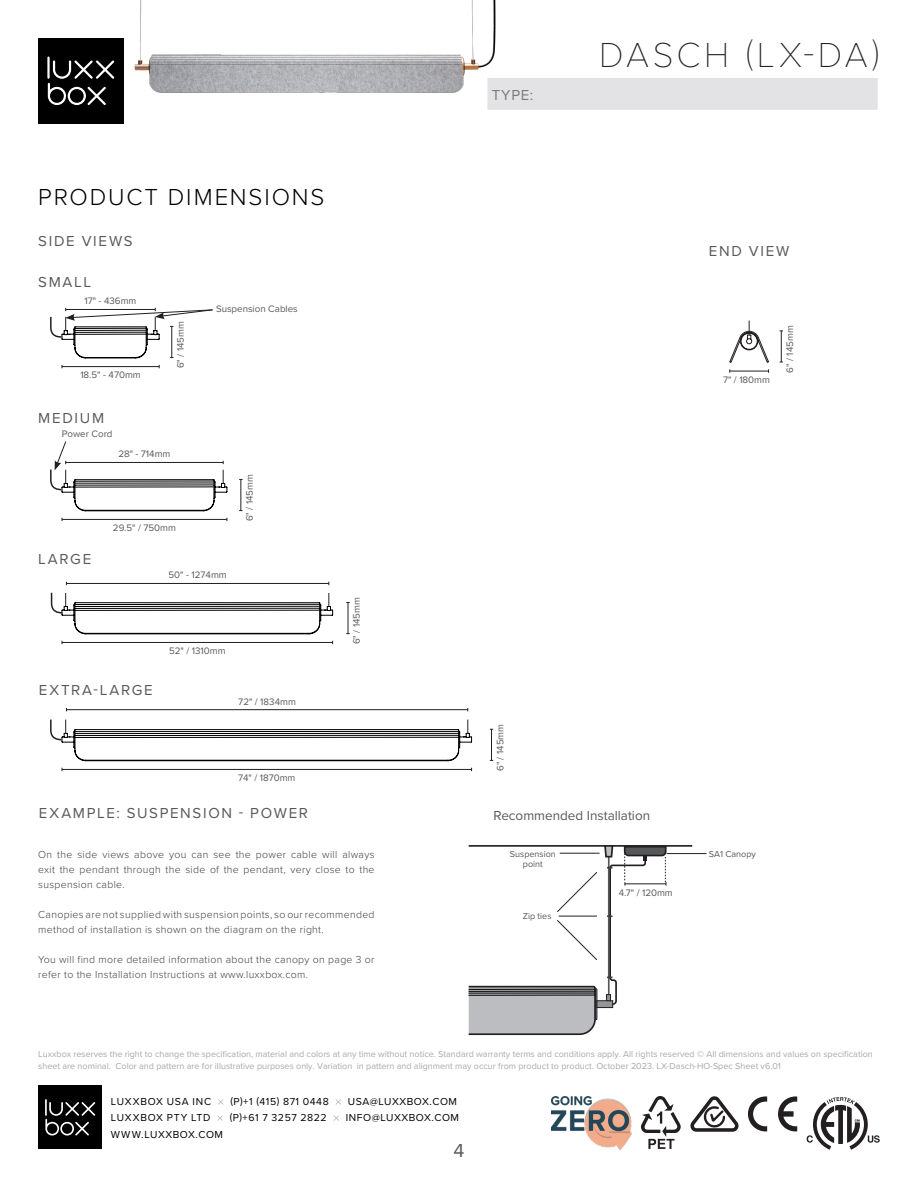
<style>
.page{position:relative;width:918px;height:1188px;background:#fff}
.page>*{position:absolute;margin:0;border:0;box-sizing:border-box;transform-origin:0 0}
.t1{font:100 36px "Proxima Nova T";letter-spacing:.095em;color:#231f20}
.Main_Header_Title_Scale_to_box{font:300 24px "Proxima Nova";letter-spacing:.08em;color:#000}
.t2{font:19.5px "Proxima Nova";color:#58595b}
.Body_Text_Heading{font:15px "Proxima Nova";letter-spacing:.115em;color:#58595b}
.Body_Subtext_6pt{font:13.5px "Proxima Nova";color:#58595b}
.Body_Text{font:300 10.5px/15px "Proxima Nova";letter-spacing:.03em;color:#3e3e3f}
.t3{font:10.5px "Proxima Nova";letter-spacing:.05em;color:#000}
.t4{font:10.5px "Proxima Nova";letter-spacing:.07em;color:#000}
.Body_Subtext_6pt-2{font:9.75px "Proxima Nova";color:#58595b}
.t5{font:9px/12px "Proxima Nova";color:#a8a9ad}
.Body_Subtext_6pt-3{font:9px "Proxima Nova";color:#58595b}
</style>
<div class="page">
<svg style="left:218px;top:1099px;width:5px;height:6px"></svg>
<svg style="left:336px;top:1099px;width:5px;height:6px"></svg>
<svg style="left:217px;top:1115px;width:6px;height:6px"></svg>
<svg style="left:334px;top:1115px;width:5px;height:6px"></svg>
<div style="left:38px;top:1085px;width:64px;height:64px;background:#000"></div>
<svg style="left:45px;top:1099px;width:50px;height:37px"></svg>
<svg style="left:641px;top:1096px;width:40px;height:53px"></svg>
<svg style="left:748px;top:1096px;width:19px;height:35px"></svg>
<svg style="left:778px;top:1096px;width:19px;height:35px"></svg>
<svg style="left:690px;top:1096px;width:49px;height:36px"></svg>
<img style="left:551px;top:1096px;width:81px;height:53px">
<svg style="left:807px;top:1097px;width:73px;height:53px"></svg>
<img style="left:113px;top:0;width:383px;height:124px">
<div style="left:38px;top:38px;width:85px;height:85px;background:#000"></div>
<svg style="left:48px;top:60px;width:66px;height:45px"></svg>
<hr style="left:47px;top:57px;width:3px;height:22px;background:#fff">
<div style="left:487px;top:77px;width:391px;height:34px;background:#e3e3e5"></div>
<div style="left:486px;top:76px;width:393px;height:35px;border:2px solid #fff"></div>
<hr style="left:781px;top:331px;width:1px;height:31px;background:#231f20">
<svg style="left:729px;top:321px;width:40px;height:52px"></svg>
<hr style="left:62px;top:366px;width:97px;height:1px;background:#231f20">
<svg style="left:50px;top:308px;width:163px;height:51px"></svg>
<svg style="left:77px;top:331px;width:10px;height:6px"></svg>
<svg style="left:134px;top:331px;width:10px;height:6px"></svg>
<hr style="left:75px;top:328px;width:71px;height:1px;background:#000">
<hr style="left:75px;top:330px;width:71px;height:1px;background:#000">
<hr style="left:75px;top:332px;width:71px;height:1px;background:#000">
<hr style="left:75px;top:334px;width:71px;height:1px;background:#000">
<hr style="left:62px;top:519px;width:165px;height:1px;background:#231f20">
<hr style="left:240px;top:479px;width:1px;height:32px;background:#231f20">
<svg style="left:50px;top:441px;width:178px;height:71px"></svg>
<div style="left:77px;top:482px;width:10px;height:7px;background:#9b9b9b"></div>
<div style="left:201px;top:482px;width:10px;height:7px;background:#6a6a6a"></div>
<hr style="left:75px;top:481px;width:139px;height:1px;background:#000">
<hr style="left:75px;top:483px;width:138px;height:1px;background:#000">
<hr style="left:75px;top:485px;width:138px;height:1px;background:#000">
<hr style="left:75px;top:487px;width:138px;height:1px;background:#000">
<hr style="left:62px;top:642px;width:271px;height:1px;background:#231f20">
<hr style="left:66px;top:583px;width:263px;height:1px;background:#231f20">
<hr style="left:348px;top:602px;width:1px;height:32px;background:#231f20">
<svg style="left:50px;top:592px;width:283px;height:43px"></svg>
<svg style="left:77px;top:607px;width:11px;height:6px"></svg>
<div style="left:307px;top:605px;width:10px;height:7px;background:#b6b6b6"></div>
<hr style="left:75px;top:604px;width:245px;height:1px;background:#000">
<hr style="left:75px;top:606px;width:245px;height:1px;background:#000">
<hr style="left:75px;top:608px;width:245px;height:1px;background:#000">
<hr style="left:75px;top:610px;width:245px;height:1px;background:#000">
<hr style="left:62px;top:769px;width:410px;height:1px;background:#231f20">
<hr style="left:66px;top:709px;width:402px;height:1px;background:#231f20">
<hr style="left:491px;top:729px;width:1px;height:31px;background:#231f20">
<svg style="left:50px;top:719px;width:422px;height:42px"></svg>
<div style="left:78px;top:732px;width:10px;height:8px;background:#f4f4f4"></div>
<svg style="left:446px;top:732px;width:10px;height:8px"></svg>
<hr style="left:75px;top:731px;width:384px;height:1px;background:#000">
<hr style="left:75px;top:733px;width:384px;height:1px;background:#000">
<hr style="left:75px;top:735px;width:384px;height:1px;background:#000">
<hr style="left:75px;top:737px;width:384px;height:1px;background:#000">
<hr style="left:469px;top:845px;width:223px;height:2px;background:#231f20">
<div style="left:597px;top:1001px;width:16px;height:7px;background:#939598"></div>
<div style="left:597px;top:1000px;width:16px;height:8px;border:1px solid #231f20"></div>
<svg style="left:468px;top:985px;width:129px;height:51px;background:#adaeb1"></svg>
<svg style="left:557px;top:872px;width:40px;height:40px"></svg>
<svg style="left:557px;top:920px;width:40px;height:40px"></svg>
<hr style="left:559px;top:916px;width:38px;height:1px;background:#231f20">
<hr style="left:560px;top:853px;width:40px;height:1px;background:#231f20">
<hr style="left:667px;top:853px;width:39px;height:1px;background:#231f20">
<svg style="left:603px;top:846px;width:64px;height:160px"></svg>
<hr style="left:469px;top:989px;width:126px;height:1px;background:#000">
<hr style="left:469px;top:991px;width:126px;height:1px;background:#000">
<hr style="left:469px;top:993px;width:126px;height:1px;background:#000">
<hr style="left:469px;top:995px;width:126px;height:1px;background:#000">
<p class="Main_Header_Title_Scale_to_box" style="left:38px;top:179px;width:288px">PRODUCT DIMENSIONS</p>
<p class="Body_Text_Heading" style="left:38px;top:230px;width:96px">SIDE VIEWS</p>
<p class="Body_Text_Heading" style="left:38px;top:271px;width:54px">SMALL</p>
<p class="Body_Subtext_6pt-2" style="left:84px;top:294px;width:54px">17" - 436mm</p>
<p class="Body_Subtext_6pt-2" style="left:80px;top:367px;width:62px">18.5" - 470mm</p>
<p class="Body_Text_Heading" style="left:38px;top:407px;width:67px">MEDIUM</p>
<p class="Body_Subtext_6pt-2" style="left:62px;top:427px;width:52px">Power Cord</p>
<p class="Body_Subtext_6pt-2" style="left:173px;top:368px;width:49px;rotate:-90deg">6" / 145mm</p>
<p class="Body_Subtext_6pt-2" style="left:118px;top:447px;width:54px">28" - 714mm</p>
<p class="Body_Text_Heading" style="left:38px;top:547px;width:54px">LARGE</p>
<p class="Body_Subtext_6pt-2" style="left:113px;top:520px;width:64px">29.5" / 750mm</p>
<p class="Body_Subtext_6pt-2" style="left:216px;top:302px;width:83px">Suspension Cables</p>
<p class="Body_Subtext_6pt-2" style="left:242px;top:521px;width:49px;rotate:-90deg">6" / 145mm</p>
<p class="Body_Subtext_6pt-2" style="left:169px;top:568px;width:60px">50" - 1274mm</p>
<p class="Body_Text_Heading" style="left:39px;top:678px;width:115px">EXTRA-LARGE</p>
<p class="Body_Subtext_6pt-2" style="left:169px;top:643px;width:58px">52" / 1310mm</p>
<p class="Body_Subtext_6pt-2" style="left:238px;top:694px;width:59px">72" / 1834mm</p>
<p class="Body_Subtext_6pt-2" style="left:238px;top:770px;width:59px">74" / 1870mm</p>
<p class="Body_Subtext_6pt-2" style="left:349px;top:644px;width:49px;rotate:-90deg">6" / 145mm</p>
<p class="Body_Text_Heading" style="left:39px;top:802px;width:271px">EXAMPLE: SUSPENSION - POWER</p>
<p class="Body_Text" style="left:38px;top:847px;width:338px;text-align:justify">On the side views above you can see the power cable will always exit the pendant through the side of the pendant, very close to the suspension cable.</p>
<p class="Body_Text" style="left:38px;top:907px;width:338px">Canopies are not supplied with suspension points, so our recommended method of installation is shown on the diagram on the right.</p>
<p class="Body_Text" style="left:38px;top:952px;width:338px">You will find more detailed information about the canopy on page 3 or refer to the Installation Instructions at www.luxxbox.com.</p>
<h3 class="Body_Text_Heading" style="left:492px;top:84px;width:43px">TYPE:</h3>
<h1 class="t1" style="left:599px;top:29px;width:282px">DASCH (LX-DA)</h1>
<p class="Body_Text_Heading" style="left:709px;top:240px;width:82px">END VIEW</p>
<p class="Body_Subtext_6pt-2" style="left:723px;top:372px;width:48px">7" / 180mm</p>
<p class="Body_Subtext_6pt-2" style="left:783px;top:373px;width:49px;rotate:-90deg">6" / 145mm</p>
<p class="Body_Subtext_6pt-2" style="left:493px;top:771px;width:49px;rotate:-90deg">6" / 145mm</p>
<p class="Body_Subtext_6pt" style="left:494px;top:806px;width:158px">Recommended Installation</p>
<p class="Body_Subtext_6pt-3" style="left:510px;top:847px;width:47px">Suspension</p>
<p class="Body_Subtext_6pt-3" style="left:523px;top:858px;width:21px">point</p>
<p class="Body_Subtext_6pt-3" style="left:523px;top:910px;width:30px">Zip ties</p>
<p class="Body_Subtext_6pt-2" style="left:619px;top:886px;width:56px">4.7" / 120mm</p>
<p class="Body_Subtext_6pt-3" style="left:709px;top:847px;width:48px">SA1 Canopy</p>
<p class="t5" style="left:38px;top:1048px;width:836px">Luxxbox reserves the right to change the specification, material and colors at any time without notice. Standard warranty terms and conditions apply. All rights reserved © All dimensions and values on specification sheet are nominal. Color and pattern are for illustrative purposes only. Variation in pattern and alignment may occur from product to product. October 2023. LX-Dasch-HO-Spec Sheet v6.01</p>
<p class="t4" style="left:111px;top:1094px;width:102px">LUXXBOX USA INC</p>
<p class="t3" style="left:230px;top:1094px;width:100px">(P)+1 (415) 871 0448</p>
<p class="t3" style="left:348px;top:1094px;width:111px">USA@LUXXBOX.COM</p>
<p class="t4" style="left:111px;top:1110px;width:101px">LUXXBOX PTY LTD</p>
<p class="t3" style="left:230px;top:1110px;width:99px">(P)+61 7 3257 2822</p>
<p class="t3" style="left:346px;top:1110px;width:115px">INFO@LUXXBOX.COM</p>
<p class="t3" style="left:111px;top:1126px;width:114px">WWW.LUXXBOX.COM</p>
<h3 class="t2" style="left:454px;top:1136px;width:12px">4</h3>
</div>
